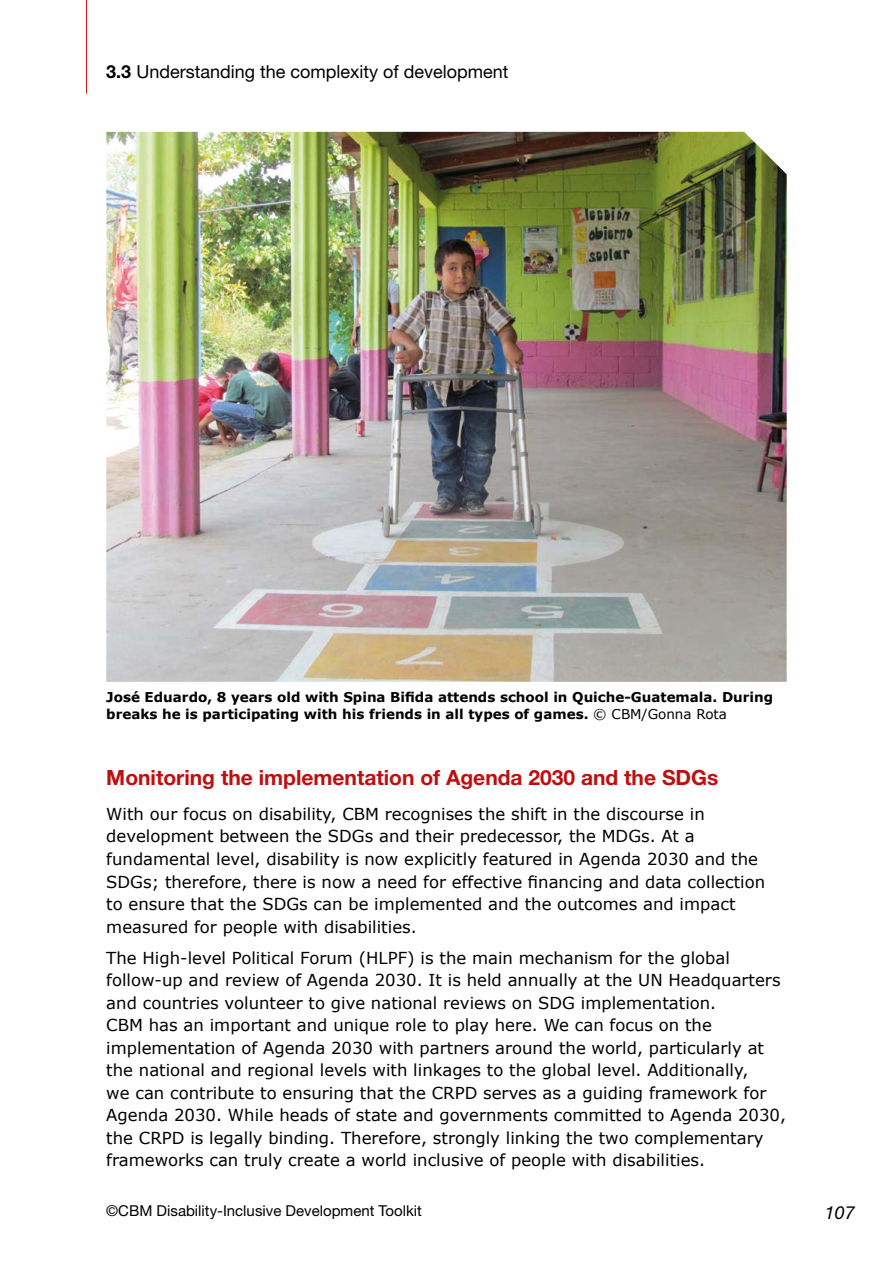
<style>
.page{position:relative;width:893px;height:1263px;background:#fff}
.page>*{position:absolute;margin:0;border:0;box-sizing:border-box;transform-origin:0 0}
.t1{font:700 21px "Helvetica Neue";color:#c00d0e}
.t2{font:18px "Helvetica Neue";color:#000}
.t3{font:italic 18px "Helvetica Neue";color:#000}
.t4{font:16.5px/22.5px "Verdana";color:#000}
.t5{font:15px "Helvetica Neue";color:#000}
.t6{font:700 13.5px/16.5px "Verdana";color:#000}
.s1{font-weight:700}
.s2{font-weight:400}
</style>
<div class="page">
<hr style="left:86px;top:0;width:1px;height:94px;background:#cd171a">
<img style="left:106px;top:132px;width:681px;height:550px">
<p class="t2" style="left:106px;top:61px;width:404px"><span class="s1">3.3</span> Understanding the complexity of development</p>
<p class="t6" style="left:106px;top:689px;width:668px">José Eduardo, 8 years old with Spina Bifida attends school in Quiche-Guatemala. During breaks he is participating with his friends in all types of games. <span class="s2">© CBM/Gonna Rota</span></p>
<h3 class="t1" style="left:106px;top:764px;width:614px">Monitoring the implementation of Agenda 2030 and the SDGs</h3>
<p class="t4" style="left:106px;top:803px;width:660px">With our focus on disability, CBM recognises the shift in the discourse in development between the SDGs and their predecessor, the MDGs. At a fundamental level, disability is now explicitly featured in Agenda 2030 and the SDGs; therefore, there is now a need for effective financing and data collection to ensure that the SDGs can be implemented and the outcomes and impact measured for people with disabilities.</p>
<p class="t4" style="left:106px;top:946px;width:681px">The High-level Political Forum (HLPF) is the main mechanism for the global follow-up and review of Agenda 2030. It is held annually at the UN Headquarters and countries volunteer to give national reviews on SDG implementation.<br>CBM has an important and unique role to play here. We can focus on the implementation of Agenda 2030 with partners around the world, particularly at the national and regional levels with linkages to the global level. Additionally,<br>we can contribute to ensuring that the CRPD serves as a guiding framework for Agenda 2030. While heads of state and governments committed to Agenda 2030, the CRPD is legally binding. Therefore, strongly linking the two complementary frameworks can truly create a world inclusive of people with disabilities.</p>
<p class="t5" style="left:106px;top:1202px;width:317px">©CBM Disability-Inclusive Development Toolkit</p>
<p class="t3" style="left:825px;top:1201px;width:32px">107</p>
</div>
